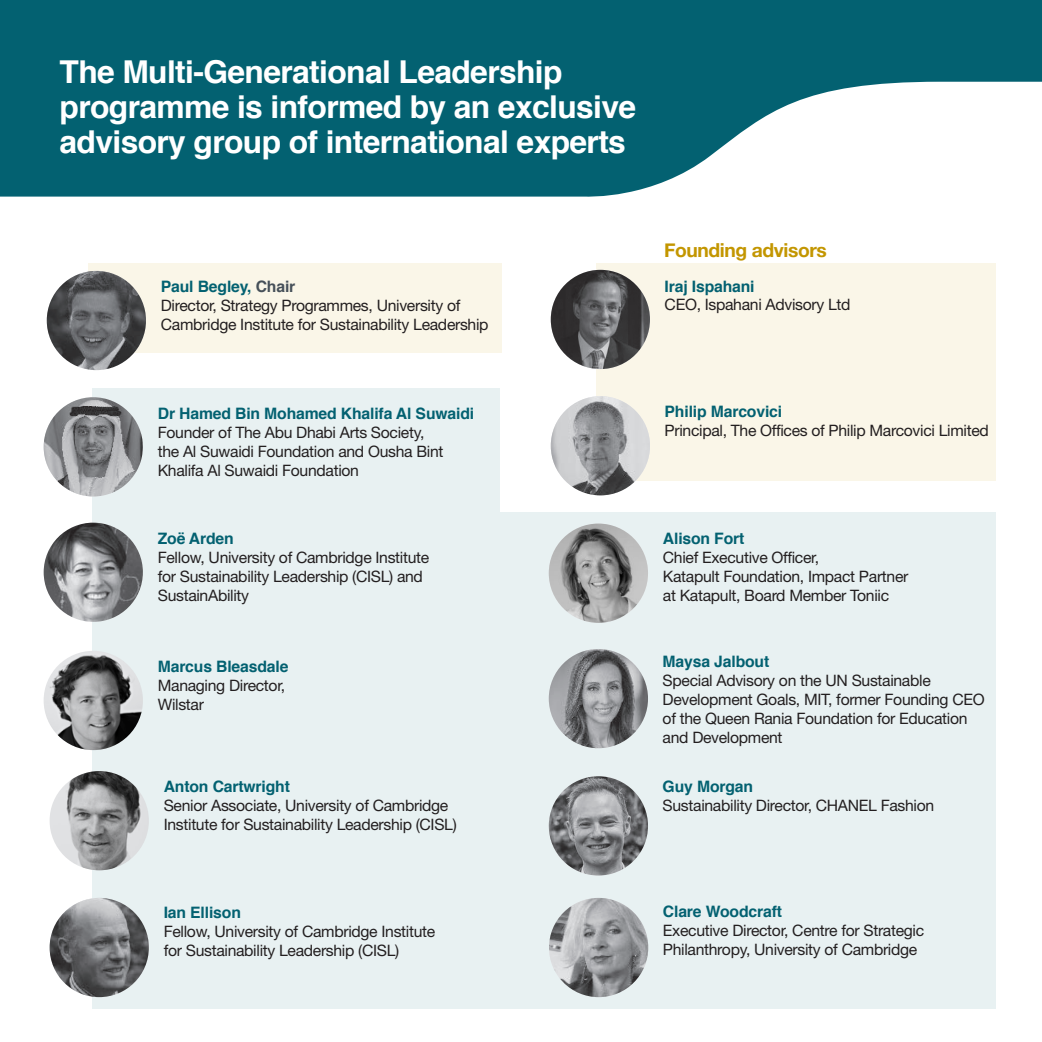
<style>
.page{position:relative;width:1042px;height:1042px;background:#fff}
.page>*{position:absolute;margin:0;border:0;box-sizing:border-box;transform-origin:0 0}
.intro_small_grey{font:700 31.5px/35px "Helvetica";letter-spacing:-.02em;color:#fff}
.t1{font:700 19.25px "Helvetica Neue";letter-spacing:-.02em;color:#c39600}
.Body_copy{font:15.75px/18.9px "Helvetica Neue";letter-spacing:-.02em;color:#231f20}
.body_bold{font:700 15.75px "Helvetica";letter-spacing:-.01em;color:#036171}
.body_bold-2{font:15.75px/18.9px "Helvetica Neue";letter-spacing:-.02em;color:#231f20}
.s1{color:#465059}
</style>
<div class="page">
<svg style="left:0;top:0;width:1042px;height:197px;fill:#036171"></svg>
<div style="left:484px;top:512px;width:512px;height:496px;background:#e8f1f2"></div>
<div style="left:88px;top:263px;width:413px;height:90px;background:#faf6e8"></div>
<div style="left:93px;top:388px;width:407px;height:620px;background:#e8f1f2"></div>
<div style="left:597px;top:263px;width:399px;height:218px;background:#faf6e8"></div>
<img style="left:44px;top:397px;width:99px;height:99px;border-radius:50px">
<img style="left:551px;top:270px;width:99px;height:99px;border-radius:50px">
<img style="left:549px;top:649px;width:99px;height:99px;border-radius:50px">
<img style="left:44px;top:651px;width:99px;height:99px">
<img style="left:551px;top:396px;width:99px;height:99px;border-radius:50px">
<img style="left:50px;top:771px;width:99px;height:99px">
<img style="left:47px;top:271px;width:99px;height:99px">
<img style="left:549px;top:776px;width:99px;height:99px;border-radius:50px">
<img style="left:549px;top:898px;width:99px;height:99px;border-radius:50px">
<img style="left:50px;top:898px;width:99px;height:99px;border-radius:50px">
<img style="left:549px;top:523px;width:99px;height:100px;border-radius:50px">
<img style="left:44px;top:523px;width:99px;height:99px">
<p class="intro_small_grey" style="left:60px;top:55px;width:578px">The Multi-Generational Leadership programme is informed by an exclusive advisory group of international experts</p>
<p class="body_bold" style="left:161px;top:273px;width:136px">Paul Begley, <span class="s1">Chair</span></p>
<p class="Body_copy" style="left:161px;top:295px;width:329px">Director, Strategy Programmes, University of<br>Cambridge Institute for Sustainability Leadership</p>
<p class="body_bold" style="left:158px;top:401px;width:318px">Dr Hamed Bin Mohamed Khalifa Al Suwaidi</p>
<p class="Body_copy" style="left:158px;top:423px;width:287px">Founder of The Abu Dhabi Arts Society, the Al Suwaidi Foundation and Ousha Bint<br>Khalifa Al Suwaidi Foundation</p>
<p class="body_bold" style="left:158px;top:526px;width:78px">Zoë Arden</p>
<p class="Body_copy" style="left:158px;top:548px;width:273px">Fellow, University of Cambridge Institute for Sustainability Leadership (CISL) and<br>SustainAbility</p>
<p class="body_bold" style="left:158px;top:654px;width:132px">Marcus Bleasdale</p>
<p class="Body_copy" style="left:158px;top:675px;width:129px">Managing Director,<br>Wilstar</p>
<p class="body_bold" style="left:164px;top:773px;width:128px">Anton Cartwright</p>
<p class="Body_copy" style="left:164px;top:795px;width:294px">Senior Associate, University of Cambridge<br>Institute for Sustainability Leadership (CISL)</p>
<p class="body_bold" style="left:164px;top:900px;width:79px">Ian Ellison</p>
<p class="Body_copy" style="left:164px;top:922px;width:273px">Fellow, University of Cambridge Institute for Sustainability Leadership (CISL)</p>
<p class="t1" style="left:664px;top:235px;width:164px">Founding advisors</p>
<p class="body_bold" style="left:664px;top:273px;width:92px">Iraj Ispahani</p>
<p class="body_bold-2" style="left:664px;top:295px;width:187px">CEO, Ispahani Advisory Ltd</p>
<p class="body_bold" style="left:664px;top:399px;width:119px">Philip Marcovici</p>
<p class="Body_copy" style="left:664px;top:420px;width:326px">Principal, The Offices of Philip Marcovici Limited</p>
<p class="body_bold" style="left:663px;top:525px;width:83px">Alison Fort</p>
<p class="Body_copy" style="left:663px;top:547px;width:247px">Chief Executive Officer,<br>Katapult Foundation, Impact Partner at Katapult, Board Member Toniic</p>
<p class="body_bold" style="left:662px;top:649px;width:108px">Maysa Jalbout</p>
<p class="body_bold-2" style="left:662px;top:670px;width:323px">Special Advisory on the UN Sustainable Development Goals, MIT, former Founding CEO of the Queen Rania Foundation for Education and Development</p>
<p class="body_bold" style="left:662px;top:773px;width:92px">Guy Morgan</p>
<p class="Body_copy" style="left:662px;top:795px;width:273px">Sustainability Director, CHANEL Fashion</p>
<p class="body_bold" style="left:663px;top:899px;width:121px">Clare Woodcraft</p>
<p class="Body_copy" style="left:663px;top:921px;width:263px">Executive Director, Centre for Strategic<br>Philanthropy, University of Cambridge</p>
</div>
